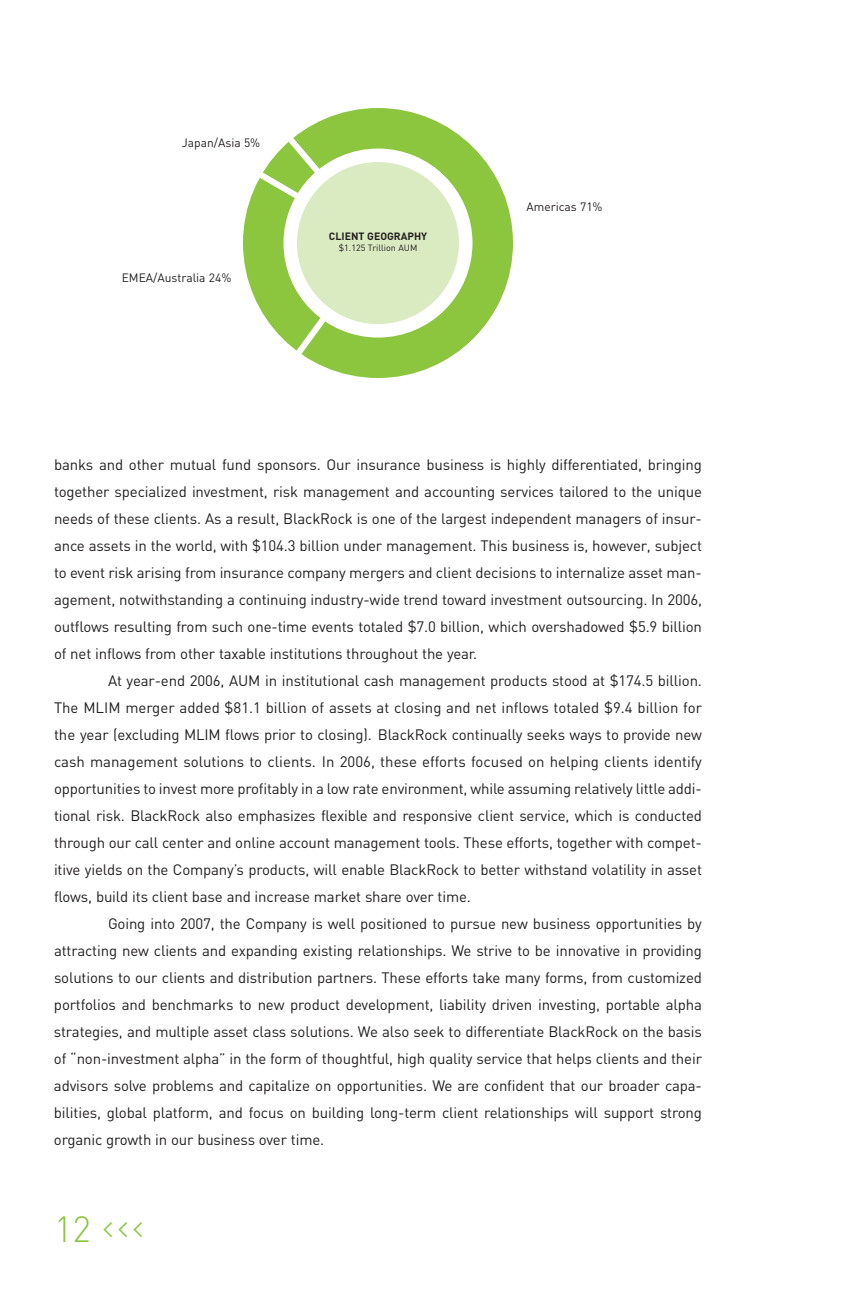
<style>
.page{position:relative;width:864px;height:1296px;background:#fff}
.page>*{position:absolute;margin:0;border:0;box-sizing:border-box;transform-origin:0 0}
.t1{font:300 36px "DIN";color:#8bc63e}
.t2{font:21px/15px "Wingdings 3";color:#8bc63e;text-align:justify}
.t3{font:15px/27px "DIN";letter-spacing:-.01em;color:#231f20;text-align:justify}
.t4{font:12px "DIN";color:#231f20}
.t5{font:700 10.5px "DIN";color:#231f20}
.t6{font:9px "DIN";color:#231f20}
</style>
<div class="page">
<div style="left:243px;top:108px;width:270px;height:270px;background:#8bc63e;border-radius:50%"></div>
<div style="left:284px;top:149px;width:188px;height:189px;background:#fff;border-radius:50%"></div>
<svg style="left:243px;top:120px;width:145px;height:248px"></svg>
<div style="left:297px;top:162px;width:162px;height:162px;background:#daeac1;border-radius:50%"></div>
<p class="t4" style="left:182px;top:138px;width:80px">Japan/Asia 5%</p>
<p class="t4" style="left:122px;top:273px;width:111px">EMEA/Australia 24%</p>
<p class="t5" style="left:329px;top:232px;width:100px">CLIENT GEOGRAPHY</p>
<p class="t6" style="left:339px;top:245px;width:80px">$1.125 Trillion AUM</p>
<p class="t4" style="left:526px;top:202px;width:78px">Americas 71%</p>
<p class="t3" style="left:54px;top:453px;width:650px">banks and other mutual fund sponsors. Our insurance business is highly differentiated, bringing together specialized investment, risk management and accounting services tailored to the unique needs of these clients. As a result, BlackRock is one of the largest independent managers of insur&shy;ance assets in the world, with $104.3 billion under management. This business is, however, subject to event risk arising from insurance company mergers and client decisions to internalize asset man&shy;agement, notwithstanding a continuing industry-wide trend toward investment outsourcing. In 2006, outflows resulting from such one-time events totaled $7.0 billion, which overshadowed $5.9 billion of net inflows from other taxable institutions throughout the year.</p>
<p class="t3" style="left:54px;top:669px;width:650px;text-indent:54px">At year-end 2006, AUM in institutional cash management products stood at $174.5 billion.<br>The MLIM merger added $81.1 billion of assets at closing and net inflows totaled $9.4 billion for the year (excluding MLIM flows prior to closing). BlackRock continually seeks ways to provide new cash management solutions to clients. In 2006, these efforts focused on helping clients identify opportunities to invest more profitably in a low rate environment, while assuming relatively little addi&shy;tional risk. BlackRock also emphasizes flexible and responsive client service, which is conducted through our call center and online account management tools. These efforts, together with compet&shy;itive yields on the Company’s products, will enable BlackRock to better withstand volatility in asset flows, build its client base and increase market share over time.</p>
<p class="t3" style="left:54px;top:912px;width:650px;text-indent:54px">Going into 2007, the Company is well positioned to pursue new business opportunities by attracting new clients and expanding existing relationships. We strive to be innovative in providing solutions to our clients and distribution partners. These efforts take many forms, from customized portfolios and benchmarks to new product development, liability driven investing, portable alpha strategies, and multiple asset class solutions. We also seek to differentiate BlackRock on the basis of “non-investment alpha” in the form of thoughtful, high quality service that helps clients and their advisors solve problems and capitalize on opportunities. We are confident that our broader capa&shy;bilities, global platform, and focus on building long-term client relationships will support strong organic growth in our business over time.</p>
<h1 class="t1" style="left:54px;top:1216px;width:39px">12</h1>
<h2 class="t2" style="left:104px;top:1239px;width:20px;rotate:-90deg">⌃ ⌃ ⌃</h2>
</div>
